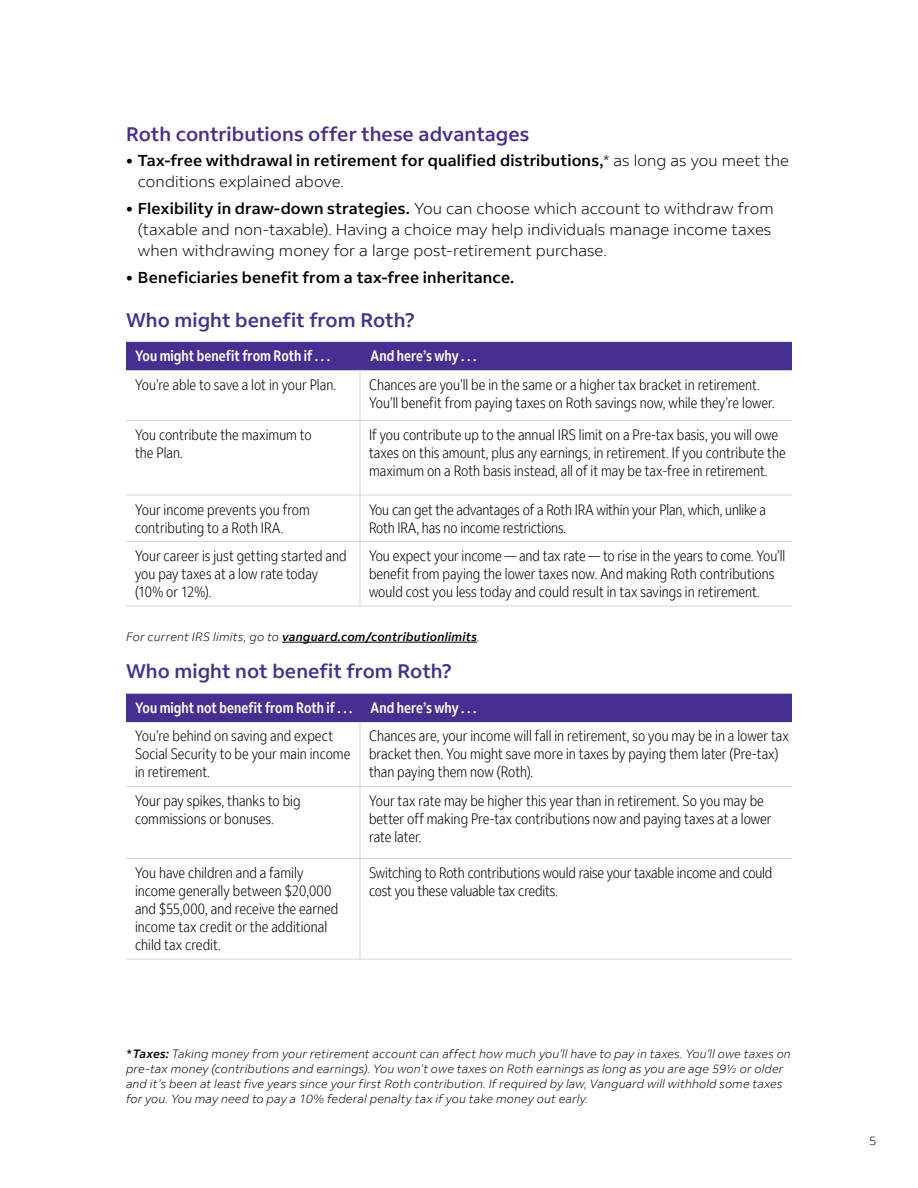
<style>
.page{position:relative;width:918px;height:1188px;background:#fff}
.page>*{position:absolute;margin:0;border:0;box-sizing:border-box;transform-origin:0 0}
.Head_B_8_5x11{font:500 19.5px "Fed Ex Sans";color:#472f92}
.t1{font:300 15.75px/21px "Fed Ex Sans";letter-spacing:.005em;color:#000}
.t2{font:500 15.75px/21px "Fed Ex Sans";letter-spacing:.01em;color:#000}
.Chart_Txt_8_5x11{font:300 condensed 15px/18px "Fed Ex Sans";color:#000}
.Chart_Head_8_5x11{font:500 condensed 15px "Fed Ex Sans";letter-spacing:.005em;color:#fff}
.Footnote_8_5x11{font:italic 300 12px/15px "Fed Ex Sans";letter-spacing:.01em;color:#000}
.Body_Txt_8_5x11{font:italic 500 12px "Fed Ex Sans";letter-spacing:.02em;color:#000}
.t3{font:300 12px "Fed Ex Sans";color:#000}
.s1{font-family:"Univers LT Std";font-weight:300;font-size:13.5px}
.s2{font-weight:300}
.s3{font-family:"Univers LT Std";font-size:13.5px}
.s4{font-weight:500}
</style>
<div class="page">
<hr style="left:282px;top:642px;width:195px;height:1px;background:#000">
<div style="left:126px;top:342px;width:666px;height:29px;background:#472f92"></div>
<hr style="left:360px;top:420px;width:432px;height:1px;background:#d2d4d5">
<hr style="left:360px;top:495px;width:432px;height:1px;background:#d2d4d5">
<hr style="left:360px;top:541px;width:432px;height:1px;background:#d2d4d5">
<hr style="left:360px;top:606px;width:432px;height:1px;background:#d2d4d5">
<hr style="left:126px;top:606px;width:234px;height:1px;background:#d2d4d5">
<hr style="left:126px;top:495px;width:234px;height:1px;background:#d2d4d5">
<hr style="left:126px;top:541px;width:234px;height:1px;background:#d2d4d5">
<hr style="left:126px;top:420px;width:234px;height:1px;background:#d2d4d5">
<hr style="left:360px;top:371px;width:1px;height:49px;background:#d2d4d5">
<hr style="left:360px;top:421px;width:1px;height:74px;background:#d2d4d5">
<hr style="left:360px;top:495px;width:1px;height:46px;background:#d2d4d5">
<hr style="left:360px;top:542px;width:1px;height:64px;background:#d2d4d5">
<div style="left:126px;top:694px;width:666px;height:28px;background:#472f92"></div>
<hr style="left:126px;top:959px;width:234px;height:1px;background:#d2d4d5">
<hr style="left:360px;top:959px;width:432px;height:1px;background:#d2d4d5">
<hr style="left:360px;top:786px;width:432px;height:1px;background:#d2d4d5">
<hr style="left:360px;top:858px;width:432px;height:1px;background:#d2d4d5">
<hr style="left:126px;top:858px;width:234px;height:1px;background:#d2d4d5">
<hr style="left:126px;top:786px;width:234px;height:1px;background:#d2d4d5">
<hr style="left:360px;top:723px;width:1px;height:63px;background:#d2d4d5">
<hr style="left:360px;top:787px;width:1px;height:71px;background:#d2d4d5">
<hr style="left:360px;top:859px;width:1px;height:100px;background:#d2d4d5">
<p class="Head_B_8_5x11" style="left:126px;top:122px;width:405px">Roth contributions offer these advantages</p>
<p class="t2" style="left:138px;top:150px;width:653px;text-indent:-12px"><span class="s1">•</span> Tax-free withdrawal in retirement for qualified distributions,<span class="s2">* as long as you meet the conditions explained above.</span></p>
<p class="t1" style="left:138px;top:198px;width:637px;text-indent:-12px"><span class="s3">•</span> <span class="s4">Flexibility in draw-down strategies.</span> You can choose which account to withdraw from (taxable and non-taxable). Having a choice may help individuals manage income taxes when withdrawing money for a large post-retirement purchase.</p>
<p class="t2" style="left:126px;top:267px;width:390px"><span class="s1">•</span> Beneficiaries benefit from a tax-free inheritance.</p>
<p class="Head_B_8_5x11" style="left:126px;top:308px;width:290px">Who might benefit from Roth?</p>
<p class="Chart_Head_8_5x11" style="left:135px;top:347px;width:197px">You might benefit from Roth if . . .</p>
<p class="Chart_Head_8_5x11" style="left:370px;top:347px;width:107px">And here’s why . . .</p>
<p class="Chart_Txt_8_5x11" style="left:135px;top:375px;width:203px">You’re able to save a lot in your Plan.</p>
<p class="Chart_Txt_8_5x11" style="left:369px;top:375px;width:407px">Chances are you’ll be in the same or a higher tax bracket in retirement.<br>You’ll benefit from paying taxes on Roth savings now, while they’re lower.</p>
<p class="Chart_Txt_8_5x11" style="left:135px;top:426px;width:178px">You contribute the maximum to the Plan.</p>
<p class="Chart_Txt_8_5x11" style="left:369px;top:426px;width:418px">If you contribute up to the annual IRS limit on a Pre-tax basis, you will owe taxes on this amount, plus any earnings, in retirement. If you contribute the maximum on a Roth basis instead, all of it may be tax-free in retirement.</p>
<p class="Chart_Txt_8_5x11" style="left:135px;top:500px;width:176px">Your income prevents you from contributing to a Roth IRA.</p>
<p class="Chart_Txt_8_5x11" style="left:369px;top:500px;width:399px">You can get the advantages of a Roth IRA within your Plan, which, unlike a<br>Roth IRA, has no income restrictions.</p>
<p class="Chart_Txt_8_5x11" style="left:135px;top:547px;width:213px">Your career is just getting started and you pay taxes at a low rate today (10% or 12%).</p>
<p class="Chart_Txt_8_5x11" style="left:369px;top:547px;width:418px">You expect your income — and tax rate — to rise in the years to come. You’ll benefit from paying the lower taxes now. And making Roth contributions would cost you less today and could result in tax savings in retirement.</p>
<p class="Body_Txt_8_5x11" style="left:126px;top:630px;width:355px"><span class="s2">For current IRS limits, go to</span> vanguard.com/contributionlimits<span class="s2">.</span></p>
<p class="Head_B_8_5x11" style="left:126px;top:660px;width:328px">Who might not benefit from Roth?</p>
<p class="Chart_Head_8_5x11" style="left:135px;top:699px;width:219px">You might not benefit from Roth if . . .</p>
<p class="Chart_Head_8_5x11" style="left:370px;top:699px;width:107px">And here’s why . . .</p>
<p class="Chart_Txt_8_5x11" style="left:135px;top:727px;width:217px">You’re behind on saving and expect<br>Social Security to be your main income in retirement.</p>
<p class="Chart_Txt_8_5x11" style="left:369px;top:727px;width:422px">Chances are, your income will fall in retirement, so you may be in a lower tax bracket then. You might save more in taxes by paying them later (Pre-tax) than paying them now (Roth).</p>
<p class="Chart_Txt_8_5x11" style="left:135px;top:792px;width:167px">Your pay spikes, thanks to big commissions or bonuses.</p>
<p class="Chart_Txt_8_5x11" style="left:369px;top:792px;width:404px">Your tax rate may be higher this year than in retirement. So you may be better off making Pre-tax contributions now and paying taxes at a lower rate later.</p>
<p class="Chart_Txt_8_5x11" style="left:135px;top:864px;width:205px">You have children and a family income generally between $20,000 and $55,000, and receive the earned income tax credit or the additional child tax credit.</p>
<p class="Chart_Txt_8_5x11" style="left:369px;top:864px;width:405px">Switching to Roth contributions would raise your taxable income and could cost you these valuable tax credits.</p>
<p class="Footnote_8_5x11" style="left:126px;top:1047px;width:666px"><span class="s4">* Taxes:</span> Taking money from your retirement account can affect how much you’ll have to pay in taxes. You’ll owe taxes on pre-tax money (contributions and earnings). You won’t owe taxes on Roth earnings as long as you are age 59½ or older and it’s been at least five years since your first Roth contribution. If required by law, Vanguard will withhold some taxes for you. You may need to pay a 10% federal penalty tax if you take money out early.</p>
<p class="t3" style="left:869px;top:1134px;width:9px">5</p>
</div>
